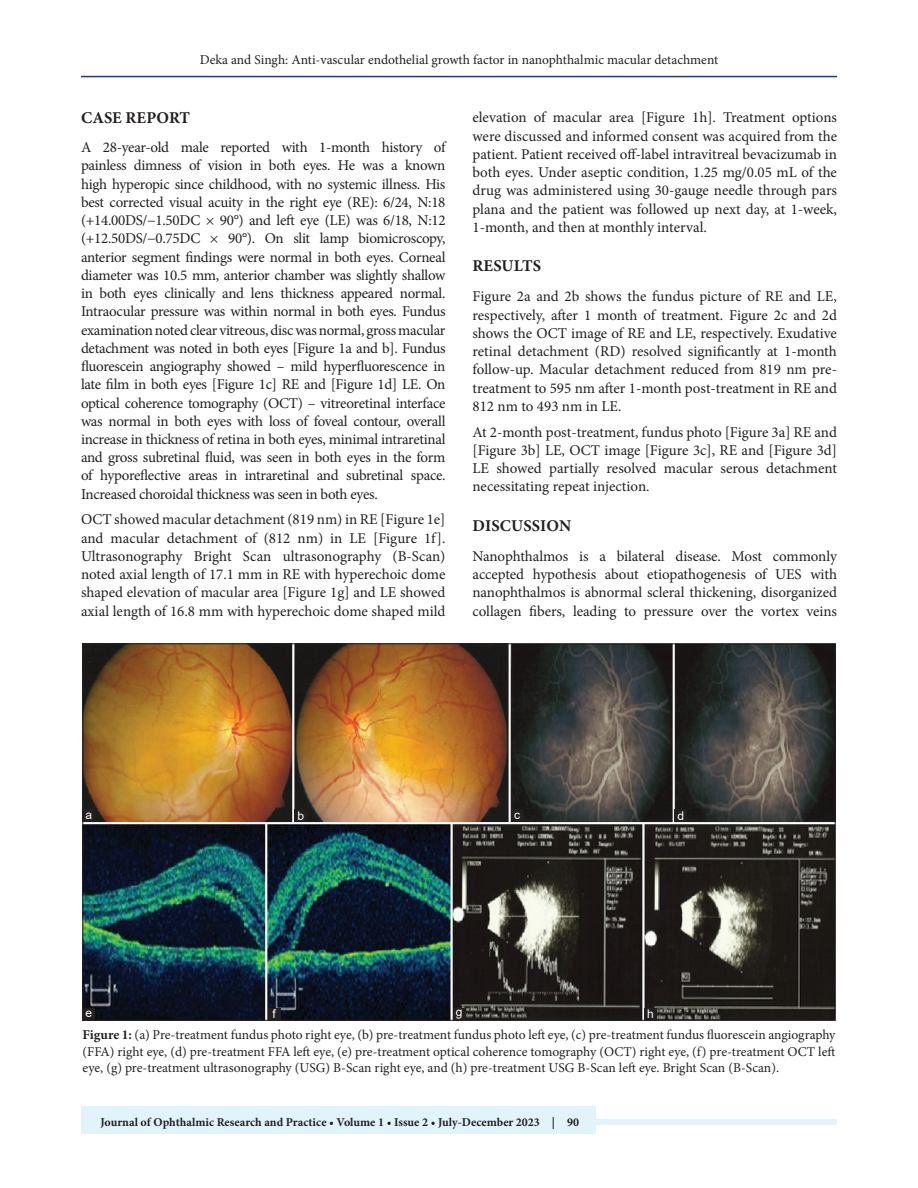
<style>
.page{position:relative;width:918px;height:1188px;background:#fff}
.page>*{position:absolute;margin:0;border:0;box-sizing:border-box;transform-origin:0 0}
.t1{font:700 16.5px "Minion Pro";letter-spacing:.01em;color:#231f20}
.TX{font:15px/18.3px "Minion Pro";letter-spacing:-.005em;color:#231f20;text-align:justify}
.FGC{font:13.5px/16.5px "Minion Pro";color:#231f20;text-align:justify}
.JF{font:700 12px "Minion Pro";color:#231f20}
.LABEL{font:12px "Arial";color:#fff}
.s1{font-weight:700}
</style>
<div class="page">
<hr style="left:81px;top:76px;width:756px;height:1px;background:#164077">
<div style="left:81px;top:1119px;width:756px;height:6px;background:#e1f4fc"></div>
<div style="left:81px;top:1106px;width:514px;height:28px;background:#e1f4fc"></div>
<img style="left:85px;top:646px;width:748px;height:373px">
<div style="left:674px;top:809px;width:13px;height:13px;background:#231f20"></div>
<div style="left:644px;top:1008px;width:13px;height:13px;background:#231f20"></div>
<div style="left:511px;top:809px;width:12px;height:13px;background:#231f20"></div>
<div style="left:453px;top:1008px;width:12px;height:13px;background:#231f20"></div>
<div style="left:295px;top:809px;width:12px;height:13px;background:#231f20"></div>
<div style="left:268px;top:1008px;width:12px;height:13px;background:#231f20"></div>
<div style="left:83px;top:809px;width:12px;height:13px;background:#231f20"></div>
<div style="left:83px;top:1008px;width:12px;height:13px;background:#231f20"></div>
<p class="FGC" style="left:200px;top:51px;width:520px">Deka and Singh: Anti-vascular endothelial growth factor in nanophthalmic macular detachment</p>
<h1 class="t1" style="left:81px;top:106px;width:111px">CASE REPORT</h1>
<p class="TX" style="left:81px;top:138px;width:366px">A 28-year-old male reported with 1-month history of painless dimness of vision in both eyes. He was a known high hyperopic since childhood, with no systemic illness. His best corrected visual acuity in the right eye (RE): 6/24, N:18 (+14.00DS/−1.50DC × 90°) and left eye (LE) was 6/18, N:12 (+12.50DS/−0.75DC × 90°). On slit lamp biomicroscopy, anterior segment findings were normal in both eyes. Corneal diameter was 10.5 mm, anterior chamber was slightly shallow in both eyes clinically and lens thickness appeared normal.<br>Intraocular pressure was within normal in both eyes. Fundus examination noted clear vitreous, disc was normal, gross macular detachment was noted in both eyes [Figure 1a and b]. Fundus fluorescein angiography showed – mild hyperfluorescence in late film in both eyes [Figure 1c] RE and [Figure 1d] LE. On optical coherence tomography (OCT) – vitreoretinal interface was normal in both eyes with loss of foveal contour, overall increase in thickness of retina in both eyes, minimal intraretinal and gross subretinal fluid, was seen in both eyes in the form of hyporeflective areas in intraretinal and subretinal space.<br>Increased choroidal thickness was seen in both eyes.</p>
<p class="TX" style="left:81px;top:511px;width:366px">OCT showed macular detachment (819 nm) in RE [Figure 1e] and macular detachment of (812 nm) in LE [Figure 1f].<br>Ultrasonography Bright Scan ultrasonography (B-Scan) noted axial length of 17.1 mm in RE with hyperechoic dome shaped elevation of macular area [Figure 1g] and LE showed axial length of 16.8 mm with hyperechoic dome shaped mild</p>
<p class="TX" style="left:472px;top:108px;width:366px">elevation of macular area [Figure 1h]. Treatment options were discussed and informed consent was acquired from the patient. Patient received off-label intravitreal bevacizumab in both eyes. Under aseptic condition, 1.25 mg/0.05 mL of the drug was administered using 30-gauge needle through pars plana and the patient was followed up next day, at 1-week, 1-month, and then at monthly interval.</p>
<h1 class="t1" style="left:473px;top:254px;width:70px">RESULTS</h1>
<p class="TX" style="left:472px;top:287px;width:366px">Figure 2a and 2b shows the fundus picture of RE and LE, respectively, after 1 month of treatment. Figure 2c and 2d shows the OCT image of RE and LE, respectively. Exudative retinal detachment (RD) resolved significantly at 1-month follow-up. Macular detachment reduced from 819 nm pre&shy;treatment to 595 nm after 1-month post-treatment in RE and 812 nm to 493 nm in LE.</p>
<p class="TX" style="left:472px;top:423px;width:366px">At 2-month post-treatment, fundus photo [Figure 3a] RE and [Figure 3b] LE, OCT image [Figure 3c], RE and [Figure 3d] LE showed partially resolved macular serous detachment necessitating repeat injection.</p>
<h1 class="t1" style="left:473px;top:514px;width:100px">DISCUSSION</h1>
<p class="TX" style="left:472px;top:547px;width:366px">Nanophthalmos is a bilateral disease. Most commonly accepted hypothesis about etiopathogenesis of UES with nanophthalmos is abnormal scleral thickening, disorganized collagen fibers, leading to pressure over the vortex veins</p>
<p class="LABEL" style="left:86px;top:807px;width:8px">a</p>
<p class="LABEL" style="left:86px;top:1005px;width:8px">e</p>
<p class="LABEL" style="left:298px;top:808px;width:8px">b</p>
<p class="LABEL" style="left:272px;top:1006px;width:5px">f</p>
<p class="LABEL" style="left:514px;top:807px;width:7px">c</p>
<p class="LABEL" style="left:456px;top:1004px;width:8px">g</p>
<p class="LABEL" style="left:678px;top:808px;width:8px">d</p>
<p class="LABEL" style="left:647px;top:1006px;width:8px">h</p>
<p class="FGC" style="left:83px;top:1027px;width:754px"><span class="s1">Figure 1:</span> (a) Pre-treatment fundus photo right eye, (b) pre-treatment fundus photo left eye, (c) pre-treatment fundus fluorescein angiography (FFA) right eye, (d) pre-treatment FFA left eye, (e) pre-treatment optical coherence tomography (OCT) right eye, (f) pre-treatment OCT left eye, (g) pre-treatment ultrasonography (USG) B-Scan right eye, and (h) pre-treatment USG B-Scan left eye. Bright Scan (B-Scan).</p>
<p class="JF" style="left:100px;top:1113px;width:480px">Journal of Ophthalmic Research and Practice • Volume 1 • Issue 2 • July-December 2023 | 90</p>
</div>
